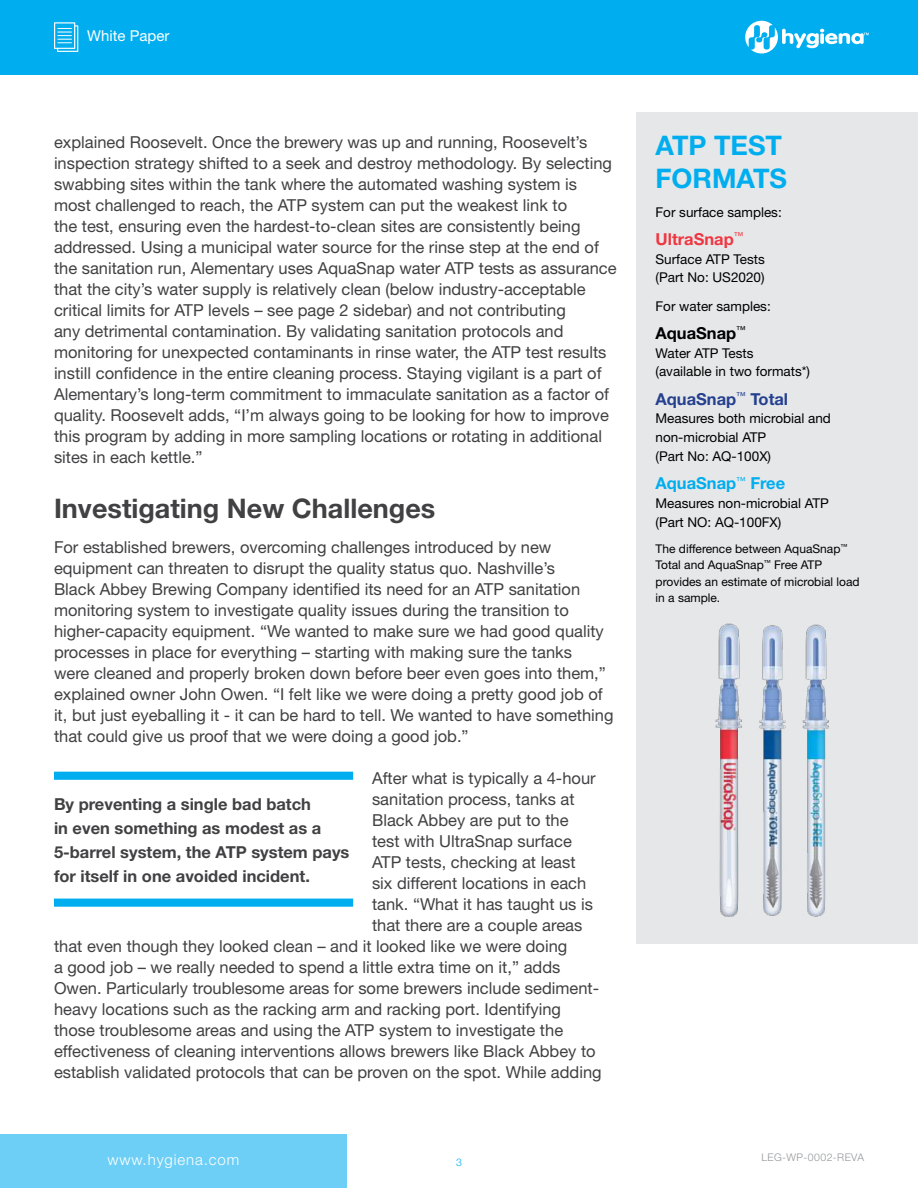
<style>
.page{position:relative;width:918px;height:1188px;background:#fff}
.page>*{position:absolute;margin:0;border:0;box-sizing:border-box;transform-origin:0 0}
.t1{font:700 27px "Helvetica Neue LT Pro";color:#414042}
.t2{font:700 27px/33px "Helvetica Neue LT Pro";color:#00aeef}
.t3{font:16.5px/21px "Helvetica Neue LT Pro";color:#414042}
.t4{font:700 16.5px/24px "Helvetica Neue LT Pro";color:#414042}
.t5{font:700 16.5px "Helvetica Neue LT Pro";color:#25408f}
.t6{font:700 16.5px "Helvetica Neue LT Pro";color:#00aeef}
.t7{font:700 16.5px "Helvetica Neue LT Pro";color:#ef3742}
.t8{font:700 16.5px "Helvetica Neue LT Pro";color:#000}
.t9{font:300 15px "Helvetica Neue LT Pro";letter-spacing:.06em;color:#fff}
.t10{font:15px "Helvetica Neue LT Pro";color:#fff}
.t11{font:13.5px/18.8px "Helvetica Neue LT Pro";color:#000}
.t12{font:12px/16.5px "Helvetica Neue LT Pro";color:#000}
.t13{font:300 10.5px "Helvetica Neue LT Pro";letter-spacing:.04em;color:#939598}
.t14{font:300 10.5px "Helvetica Neue LT Pro";color:#00aeef}
</style>
<div class="page">
<div style="left:636px;top:112px;width:282px;height:832px;background:#e6e7e8"></div>
<img style="left:715px;top:624px;width:27px;height:293px">
<img style="left:759px;top:625px;width:27px;height:291px">
<img style="left:802px;top:625px;width:27px;height:292px">
<div style="left:54px;top:772px;width:299px;height:8px;background:#00aeef"></div>
<div style="left:54px;top:899px;width:299px;height:8px;background:#00aeef"></div>
<div style="left:0;top:0;width:918px;height:74px;background:#00aeef"></div>
<svg style="left:745px;top:21px;width:124px;height:33px"></svg>
<svg style="left:54px;top:22px;width:24px;height:30px"></svg>
<div style="left:0;top:1134px;width:347px;height:54px;background:#6dcff6"></div>
<p class="t10" style="left:87px;top:27px;width:84px">White Paper</p>
<p class="t3" style="left:54px;top:131px;width:564px">explained Roosevelt. Once the brewery was up and running, Roosevelt’s inspection strategy shifted to a seek and destroy methodology. By selecting swabbing sites within the tank where the automated washing system is most challenged to reach, the ATP system can put the weakest link to<br>the test, ensuring even the hardest-to-clean sites are consistently being addressed. Using a municipal water source for the rinse step at the end of the sanitation run, Alementary uses AquaSnap water ATP tests as assurance that the city’s water supply is relatively clean (below industry-acceptable critical limits for ATP levels – see page 2 sidebar) and not contributing<br>any detrimental contamination. By validating sanitation protocols and monitoring for unexpected contaminants in rinse water, the ATP test results instill confidence in the entire cleaning process. Staying vigilant is a part of Alementary’s long-term commitment to immaculate sanitation as a factor of quality. Roosevelt adds, “I’m always going to be looking for how to improve this program by adding in more sampling locations or rotating in additional sites in each kettle.”</p>
<h1 class="t1" style="left:54px;top:492px;width:383px">Investigating New Challenges</h1>
<p class="t3" style="left:54px;top:536px;width:561px">For established brewers, overcoming challenges introduced by new equipment can threaten to disrupt the quality status quo. Nashville’s<br>Black Abbey Brewing Company identified its need for an ATP sanitation monitoring system to investigate quality issues during the transition to higher-capacity equipment. “We wanted to make sure we had good quality processes in place for everything – starting with making sure the tanks<br>were cleaned and properly broken down before beer even goes into them,” explained owner John Owen. “I felt like we were doing a pretty good job of it, but just eyeballing it - it can be hard to tell. We wanted to have something that could give us proof that we were doing a good job.”</p>
<p class="t3" style="left:372px;top:767px;width:225px">After what is typically a 4-hour</p>
<p class="t3" style="left:372px;top:788px;width:204px">sanitation process, tanks at</p>
<p class="t3" style="left:372px;top:809px;width:198px">Black Abbey are put to the</p>
<p class="t3" style="left:372px;top:830px;width:201px">test with UltraSnap surface</p>
<p class="t3" style="left:372px;top:851px;width:205px">ATP tests, checking at least</p>
<p class="t3" style="left:372px;top:872px;width:216px">six different locations in each</p>
<p class="t3" style="left:372px;top:893px;width:223px">tank. “What it has taught us is</p>
<p class="t3" style="left:372px;top:914px;width:212px">that there are a couple areas</p>
<p class="t3" style="left:54px;top:935px;width:515px">that even though they looked clean – and it looked like we were doing</p>
<p class="t3" style="left:54px;top:956px;width:508px">a good job – we really needed to spend a little extra time on it,” adds</p>
<p class="t3" style="left:54px;top:977px;width:547px">Owen. Particularly troublesome areas for some brewers include sediment-</p>
<p class="t3" style="left:54px;top:998px;width:509px">heavy locations such as the racking arm and racking port. Identifying</p>
<p class="t3" style="left:54px;top:1019px;width:511px">those troublesome areas and using the ATP system to investigate the</p>
<p class="t3" style="left:54px;top:1040px;width:543px">effectiveness of cleaning interventions allows brewers like Black Abbey to</p>
<p class="t3" style="left:54px;top:1061px;width:549px">establish validated protocols that can be proven on the spot. While adding</p>
<p class="t4" style="left:54px;top:792px;width:297px">By preventing a single bad batch<br>in even something as modest as a 5-barrel system, the ATP system pays for itself in one avoided incident.</p>
<p class="t9" style="left:107px;top:1150px;width:133px">www.hygiena.com</p>
<p class="t14" style="left:456px;top:1156px;width:7px">3</p>
<h1 class="t2" style="left:656px;top:129px;width:133px">ATP TEST<br>FORMATS</h1>
<p class="t11" style="left:656px;top:202px;width:128px">For surface samples:</p>
<p class="t7" style="left:656px;top:229px;width:89px">UltraSnap<sup>™</sup></p>
<p class="t11" style="left:656px;top:249px;width:111px">Surface ATP Tests (Part No: US2020)</p>
<p class="t11" style="left:656px;top:296px;width:117px">For water samples:</p>
<p class="t8" style="left:656px;top:323px;width:92px">AquaSnap<sup>™</sup></p>
<p class="t11" style="left:656px;top:343px;width:156px">Water ATP Tests (available in two formats*)</p>
<p class="t5" style="left:656px;top:388px;width:134px">AquaSnap<sup>™</sup> Total</p>
<p class="t11" style="left:656px;top:409px;width:177px">Measures both microbial and non-microbial ATP<br>(Part No: AQ-100X)</p>
<p class="t6" style="left:656px;top:473px;width:131px">AquaSnap<sup>™</sup> Free</p>
<p class="t11" style="left:656px;top:493px;width:175px">Measures non-microbial ATP (Part NO: AQ-100FX)</p>
<p class="t12" style="left:656px;top:540px;width:206px">The difference between AquaSnap<sup>™<br></sup>Total and AquaSnap<sup>™</sup> Free ATP provides an estimate of microbial load in a sample.</p>
<p class="t13" style="left:761px;top:1151px;width:104px">LEG-WP-0002-REVA</p>
</div>
